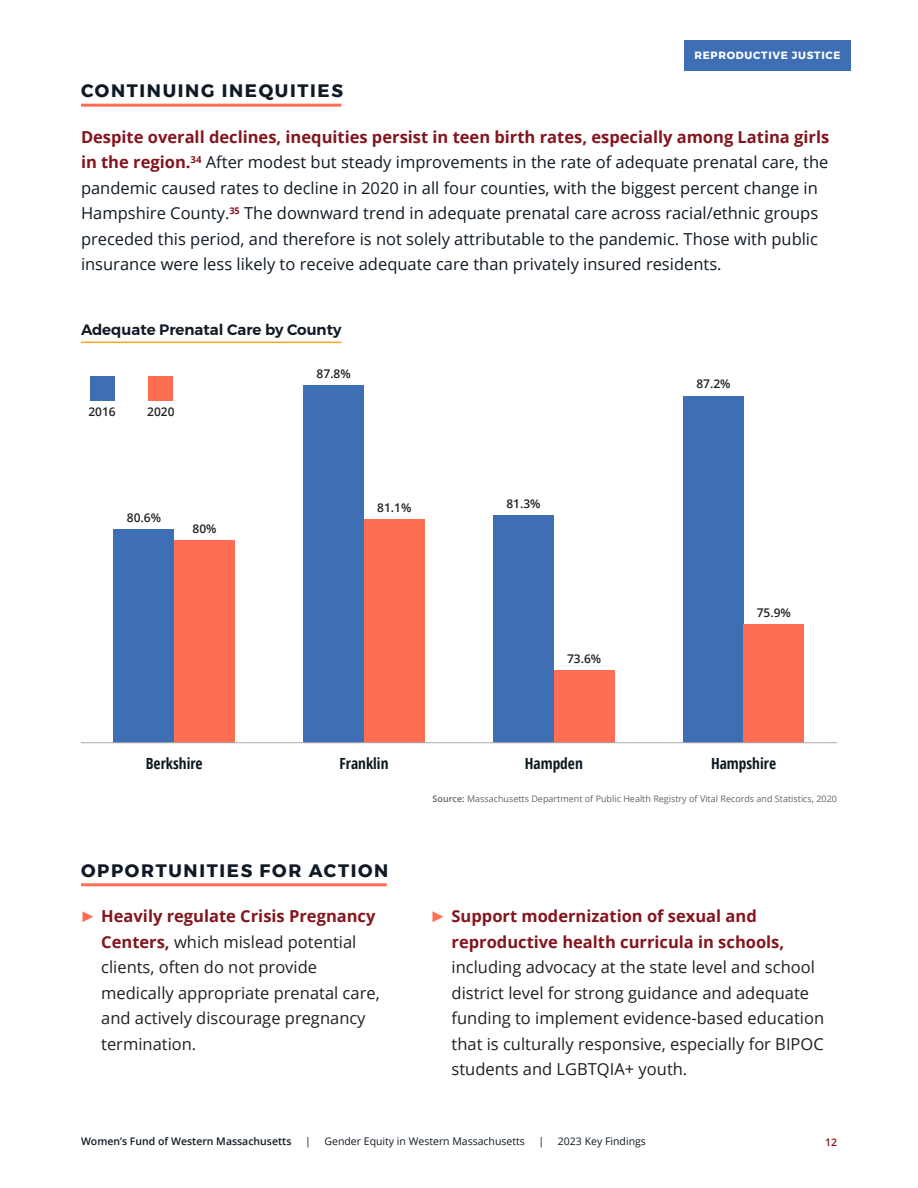
<style>
.page{position:relative;width:918px;height:1188px;background:#fff}
.page>*{position:absolute;margin:0;border:0;box-sizing:border-box;transform-origin:0 0}
.t1{font:700 18px "Montserrat";letter-spacing:.09em;color:#101a25}
.Body_1{font:16.5px/25.5px "Open Sans";color:#101a25}
.Bullet{font:16.5px/25.5px "Open Sans";color:#231f20}
.t2{font:700 condensed 15.45px "Open Sans";color:#0c1a1f}
.Chart_Title{font:600 15px "Montserrat";color:#101a25}
.Body{font:600 12px "Open Sans";color:#231f20}
.Body_1-2{font:10.5px "Open Sans";color:#101a25}
.Body_1-3{font:600 10.5px "Open Sans";color:#101a25}
.t3{font:700 10.5px "Montserrat";letter-spacing:.07em;color:#fff}
.t4{font:600 10.5px "Open Sans";color:#84151d}
.t5{font:9px "Open Sans";color:#666464}
.s1{font-weight:700;color:#84151d}
.s2{font-weight:600}
.s3{font-family:"Bryant Pro";font-weight:700;font-size:15.75px;color:#ff6e52}
</style>
<div class="page">
<hr style="left:81px;top:883px;width:306px;height:3px;background:#ff6e52">
<div style="left:684px;top:40px;width:166px;height:31px;background:#3e6fb5"></div>
<hr style="left:81px;top:104px;width:260px;height:3px;background:#ff6e52">
<div style="left:683px;top:396px;width:61px;height:347px;background:#3e6fb5"></div>
<hr style="left:81px;top:342px;width:261px;height:1px;background:#f7a721">
<div style="left:90px;top:376px;width:24px;height:25px;background:#3e6fb5"></div>
<div style="left:149px;top:376px;width:24px;height:25px;background:#ff6e52"></div>
<div style="left:114px;top:530px;width:60px;height:213px;background:#3e6fb5"></div>
<div style="left:174px;top:540px;width:61px;height:203px;background:#ff6e52"></div>
<div style="left:303px;top:385px;width:61px;height:358px;background:#3e6fb5"></div>
<div style="left:364px;top:519px;width:61px;height:224px;background:#ff6e52"></div>
<div style="left:493px;top:515px;width:61px;height:228px;background:#3e6fb5"></div>
<div style="left:554px;top:670px;width:60px;height:73px;background:#ff6e52"></div>
<div style="left:744px;top:625px;width:60px;height:118px;background:#ff6e52"></div>
<hr style="left:81px;top:742px;width:756px;height:1px;background:#a8a9ad">
<p class="t3" style="left:694px;top:47px;width:148px">REPRODUCTIVE JUSTICE</p>
<h2 class="t1" style="left:81px;top:76px;width:264px">CONTINUING INEQUITIES</h2>
<p class="Body_1" style="left:81px;top:124px;width:750px"><span class="s1">Despite overall declines, inequities persist in teen birth rates, especially among Latina girls in the region.</span><sup>34</sup> After modest but steady improvements in the rate of adequate prenatal care, the pandemic caused rates to decline in 2020 in all four counties, with the biggest percent change in Hampshire County.<sup>35</sup> The downward trend in adequate prenatal care across racial/ethnic groups preceded this period, and therefore is not solely attributable to the pandemic. Those with public insurance were less likely to receive adequate care than privately insured residents.</p>
<p class="Chart_Title" style="left:81px;top:318px;width:262px">Adequate Prenatal Care by County</p>
<p class="Body" style="left:88px;top:404px;width:29px">2016</p>
<p class="Body" style="left:147px;top:403px;width:29px">2020</p>
<p class="Body" style="left:317px;top:365px;width:36px">87.8%</p>
<p class="Body" style="left:127px;top:509px;width:36px">80.6%</p>
<p class="Body" style="left:193px;top:520px;width:26px">80%</p>
<p class="Body" style="left:377px;top:499px;width:36px">81.1%</p>
<p class="Body" style="left:506px;top:495px;width:36px">81.3%</p>
<p class="Body" style="left:567px;top:650px;width:36px">73.6%</p>
<p class="Body" style="left:696px;top:376px;width:36px">87.2%</p>
<p class="Body" style="left:757px;top:604px;width:36px">75.9%</p>
<p class="t2" style="left:146px;top:753px;width:58px">Berkshire</p>
<p class="t2" style="left:340px;top:753px;width:50px">Franklin</p>
<p class="t2" style="left:525px;top:753px;width:60px">Hampden</p>
<p class="t2" style="left:711px;top:753px;width:67px">Hampshire</p>
<p class="t5" style="left:433px;top:792px;width:406px"><span class="s2">Source:</span> Massachusetts Department of Public Health Registry of Vital Records and Statistics, 2020</p>
<h2 class="t1" style="left:81px;top:856px;width:309px">OPPORTUNITIES FOR ACTION</h2>
<p class="Bullet" style="left:101px;top:903px;width:280px;text-indent:-20px"><span class="s3">•</span> <span class="s1">Heavily regulate Crisis Pregnancy<br>Centers,</span> which mislead potential clients, often do not provide medically appropriate prenatal care, and actively discourage pregnancy termination.</p>
<p class="Bullet" style="left:452px;top:903px;width:374px;text-indent:-20px"><span class="s3">•</span> <span class="s1">Support modernization of sexual and reproductive health curricula in schools, </span>including advocacy at the state level and school district level for strong guidance and adequate funding to implement evidence-based education that is culturally responsive, especially for BIPOC students and LGBTQIA+ youth.</p>
<p class="Body_1-3" style="left:81px;top:1134px;width:212px">Women’s Fund of Western Massachusetts</p>
<p class="Body_1-2" style="left:305px;top:1134px;width:7px">|</p>
<p class="Body_1-2" style="left:325px;top:1134px;width:202px">Gender Equity in Western Massachusetts</p>
<p class="Body_1-2" style="left:539px;top:1134px;width:7px">|</p>
<p class="Body_1-2" style="left:558px;top:1134px;width:89px">2023 Key Findings</p>
<p class="t4" style="left:825px;top:1135px;width:13px">12</p>
</div>
